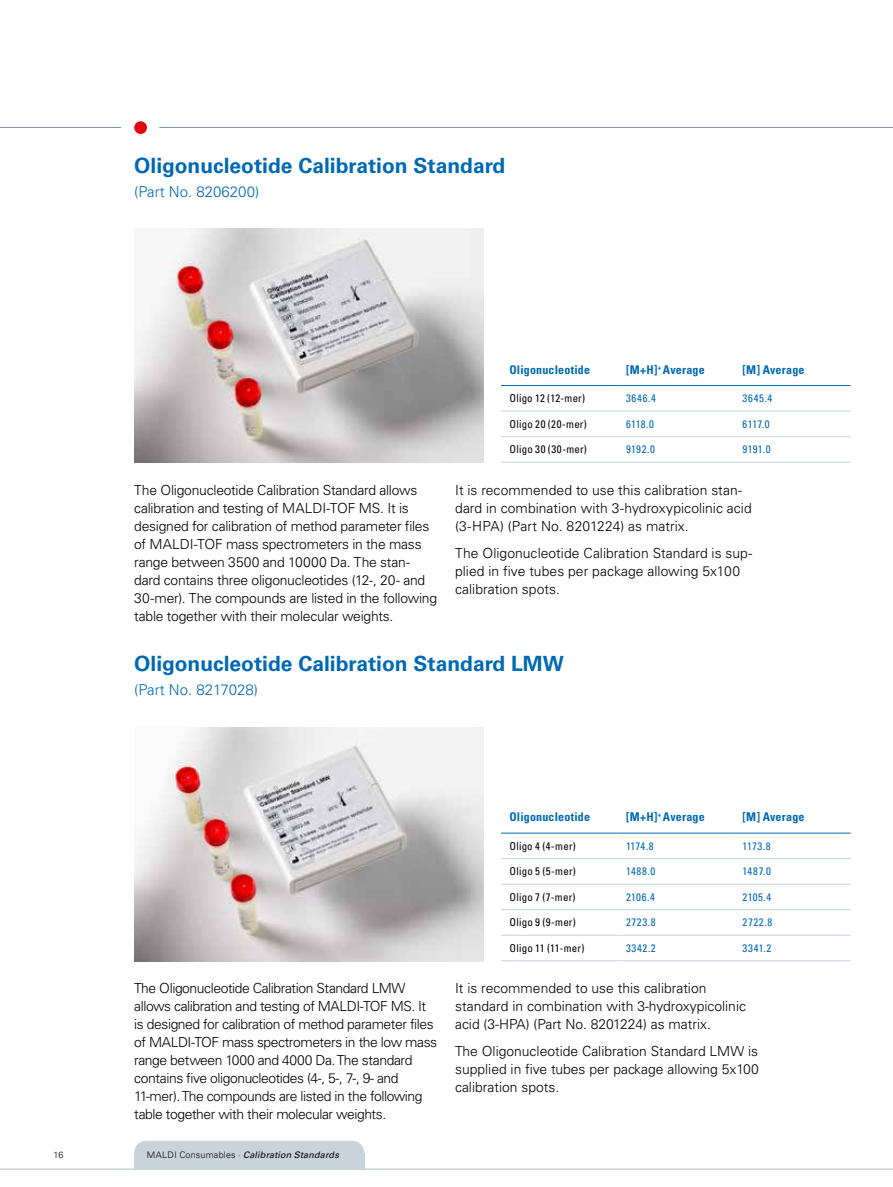
<style>
.page{position:relative;width:893px;height:1187px;background:#fff}
.page>*{position:absolute;margin:0;border:0;box-sizing:border-box;transform-origin:0 0}
.t1{font:700 21px "Univers LT Std";color:#0069b4}
.t2{font:300 15px "Univers LT Std";color:#0069b4}
.t3{font:300 13.8px/18px "Univers LT Std";letter-spacing:-.015em;color:#000}
.t4{font:300 13.8px/18px "Univers LT Std";letter-spacing:.005em;color:#000}
.t5{font:700 condensed 12px "Univers LT Std";letter-spacing:.015em;color:#0069b4}
.t6{font:condensed 10.8px "Univers LT Std";letter-spacing:.02em;color:#000}
.t7{font:condensed 10.8px "Univers LT Std";letter-spacing:.045em;color:#0069b4}
.t8{font:italic 9px "Univers LT Std";letter-spacing:.02em;color:#000}
.t9{font:300 9px "Univers LT Std";color:#000}
.s1{font-weight:300;font-style:normal}
</style>
<div class="page">
<div style="left:134px;top:1153px;width:230px;height:15px;background:#c8d3da"></div>
<div style="left:134px;top:1140px;width:230px;height:24px;background:#c8d3da;border-radius:12px"></div>
<hr style="left:0;top:1168px;width:893px;height:1px;background:#c8d3da">
<hr style="left:0;top:127px;width:121px;height:1px;background:#83929b">
<div style="left:134px;top:121px;width:13px;height:13px;background:#e30613;border-radius:50%"></div>
<hr style="left:159px;top:127px;width:734px;height:1px;background:#83929b">
<img style="left:134px;top:228px;width:350px;height:234px">
<img style="left:134px;top:727px;width:350px;height:234px">
<hr style="left:501px;top:410px;width:116px;height:1px;background:#c8d3da">
<hr style="left:617px;top:410px;width:117px;height:1px;background:#c8d3da">
<hr style="left:734px;top:410px;width:117px;height:1px;background:#c8d3da">
<hr style="left:501px;top:436px;width:116px;height:1px;background:#c8d3da">
<hr style="left:617px;top:436px;width:117px;height:1px;background:#c8d3da">
<hr style="left:734px;top:436px;width:117px;height:1px;background:#c8d3da">
<hr style="left:501px;top:461px;width:116px;height:1px;background:#c8d3da">
<hr style="left:617px;top:461px;width:117px;height:1px;background:#c8d3da">
<hr style="left:734px;top:461px;width:117px;height:1px;background:#c8d3da">
<hr style="left:501px;top:385px;width:116px;height:1px;background:#0069b4">
<hr style="left:617px;top:385px;width:117px;height:1px;background:#0069b4">
<hr style="left:734px;top:385px;width:117px;height:1px;background:#0069b4">
<hr style="left:501px;top:858px;width:116px;height:1px;background:#c8d3da">
<hr style="left:617px;top:858px;width:117px;height:1px;background:#c8d3da">
<hr style="left:734px;top:858px;width:117px;height:1px;background:#c8d3da">
<hr style="left:501px;top:883px;width:116px;height:1px;background:#c8d3da">
<hr style="left:617px;top:883px;width:117px;height:1px;background:#c8d3da">
<hr style="left:734px;top:883px;width:117px;height:1px;background:#c8d3da">
<hr style="left:501px;top:909px;width:116px;height:1px;background:#c8d3da">
<hr style="left:617px;top:909px;width:117px;height:1px;background:#c8d3da">
<hr style="left:734px;top:909px;width:117px;height:1px;background:#c8d3da">
<hr style="left:501px;top:934px;width:116px;height:1px;background:#c8d3da">
<hr style="left:617px;top:934px;width:117px;height:1px;background:#c8d3da">
<hr style="left:734px;top:934px;width:117px;height:1px;background:#c8d3da">
<hr style="left:501px;top:960px;width:116px;height:1px;background:#c8d3da">
<hr style="left:617px;top:960px;width:117px;height:1px;background:#c8d3da">
<hr style="left:734px;top:960px;width:117px;height:1px;background:#c8d3da">
<hr style="left:501px;top:832px;width:116px;height:1px;background:#0069b4">
<hr style="left:617px;top:832px;width:117px;height:1px;background:#0069b4">
<hr style="left:734px;top:832px;width:117px;height:1px;background:#0069b4">
<p class="t9" style="left:54px;top:1149px;width:11px">16</p>
<h1 class="t1" style="left:134px;top:153px;width:373px">Oligonucleotide Calibration Standard</h1>
<p class="t2" style="left:134px;top:182px;width:126px">(Part No. 8206200)</p>
<p class="t5" style="left:509px;top:363px;width:82px">Oligonucleotide</p>
<p class="t5" style="left:626px;top:363px;width:80px">[M+H]<sup>+</sup> Average</p>
<p class="t5" style="left:742px;top:363px;width:63px">[M] Average</p>
<p class="t6" style="left:509px;top:391px;width:77px">Oligo 12 (12-mer)</p>
<p class="t7" style="left:626px;top:391px;width:31px">3646.4</p>
<p class="t7" style="left:742px;top:391px;width:31px">3645.4</p>
<p class="t6" style="left:509px;top:417px;width:79px">Oligo 20 (20-mer)</p>
<p class="t7" style="left:626px;top:417px;width:29px">6118.0</p>
<p class="t7" style="left:742px;top:417px;width:29px">6117.0</p>
<p class="t6" style="left:509px;top:442px;width:79px">Oligo 30 (30-mer)</p>
<p class="t7" style="left:626px;top:442px;width:30px">9192.0</p>
<p class="t7" style="left:743px;top:442px;width:29px">9191.0</p>
<p class="t3" style="left:134px;top:481px;width:304px">The Oligonucleotide Calibration Standard allows calibration and testing of MALDI-TOF MS. It is designed for calibration of method parameter files of MALDI-TOF mass spectrometers in the mass range between 3500 and 10000 Da. The stan&shy;dard contains three oligonucleotides (12-, 20- and 30-mer). The compounds are listed in the following table together with their molecular weights.</p>
<p class="t4" style="left:455px;top:481px;width:298px">It is recommended to use this calibration stan&shy;dard in combination with 3-hydroxypicolinic acid (3-HPA) (Part No. 8201224) as matrix.</p>
<p class="t4" style="left:455px;top:543px;width:299px">The Oligonucleotide Calibration Standard is sup&shy;plied in five tubes per package allowing 5x100 calibration spots.</p>
<h1 class="t1" style="left:134px;top:651px;width:431px">Oligonucleotide Calibration Standard LMW</h1>
<p class="t2" style="left:134px;top:681px;width:125px">(Part No. 8217028)</p>
<p class="t5" style="left:509px;top:809px;width:82px">Oligonucleotide</p>
<p class="t5" style="left:626px;top:809px;width:80px">[M+H]<sup>+</sup> Average</p>
<p class="t5" style="left:742px;top:809px;width:63px">[M] Average</p>
<p class="t6" style="left:509px;top:839px;width:68px">Oligo 4 (4-mer)</p>
<p class="t7" style="left:626px;top:839px;width:29px">1174.8</p>
<p class="t7" style="left:742px;top:839px;width:30px">1173.8</p>
<p class="t6" style="left:509px;top:864px;width:68px">Oligo 5 (5-mer)</p>
<p class="t7" style="left:626px;top:864px;width:31px">1488.0</p>
<p class="t7" style="left:742px;top:864px;width:30px">1487.0</p>
<p class="t6" style="left:509px;top:890px;width:68px">Oligo 7 (7-mer)</p>
<p class="t7" style="left:626px;top:890px;width:30px">2106.4</p>
<p class="t7" style="left:743px;top:890px;width:30px">2105.4</p>
<p class="t6" style="left:509px;top:915px;width:68px">Oligo 9 (9-mer)</p>
<p class="t7" style="left:626px;top:915px;width:31px">2723.8</p>
<p class="t7" style="left:743px;top:915px;width:31px">2722.8</p>
<p class="t6" style="left:509px;top:941px;width:76px">Oligo 11 (11-mer)</p>
<p class="t7" style="left:626px;top:941px;width:31px">3342.2</p>
<p class="t7" style="left:743px;top:941px;width:30px">3341.2</p>
<p class="t3" style="left:134px;top:979px;width:304px">The Oligonucleotide Calibration Standard LMW allows calibration and testing of MALDI-TOF MS. It is designed for calibration of method parameter files of MALDI-TOF mass spectrometers in the low mass range between 1000 and 4000 Da. The standard contains five oligonucleotides (4-, 5-, 7-, 9- and 11-mer). The compounds are listed in the following table together with their molecular weights.</p>
<p class="t3" style="left:455px;top:979px;width:292px">It is recommended to use this calibration standard in combination with 3-hydroxypicolinic acid (3-HPA) (Part No. 8201224) as matrix.</p>
<p class="t3" style="left:455px;top:1041px;width:305px;text-align:justify">The Oligonucleotide Calibration Standard LMW is supplied in five tubes per package allowing 5x100 calibration spots.</p>
<p class="t8" style="left:147px;top:1149px;width:193px"><span class="s1">MALDI Consumables ·</span> Calibration Standards</p>
</div>
